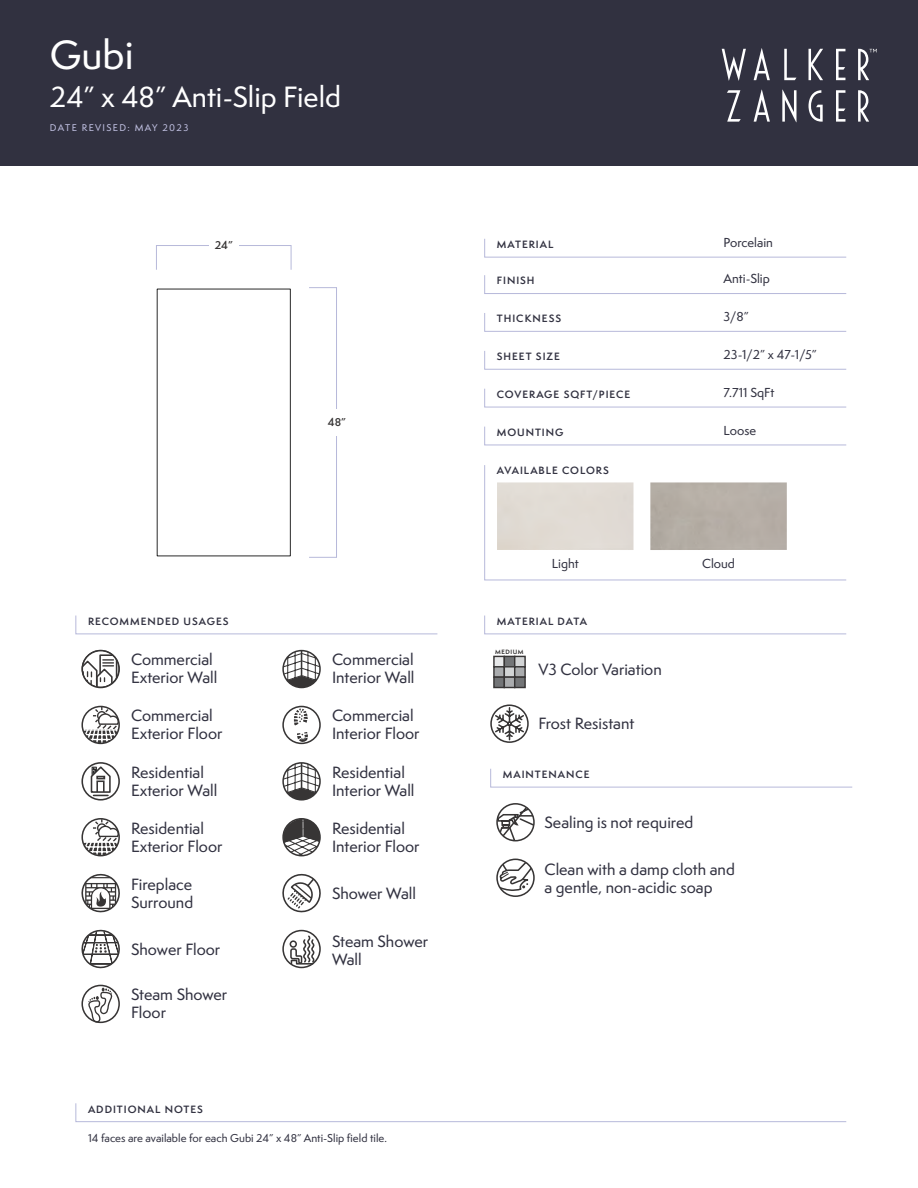
<style>
.page{position:relative;width:918px;height:1188px;background:#fff}
.page>*{position:absolute;margin:0;border:0;box-sizing:border-box;transform-origin:0 0}
.t1{font:500 37.5px "Semplicita Pro";color:#fff}
.t2{font:500 27px "Semplicita Pro";color:#fff}
.t3{font:500 15px/18px "Semplicita Pro";color:#313140}
.t4{font:500 12px "Semplicita Pro";color:#313140}
.t5{font:500 10.5px "Semplicita Pro";color:#313140}
.t6{font:600 10.5px "Semplicita Pro";color:#373535}
.t7{font:600 9.75px "Semplicita Pro";letter-spacing:.1em;color:#313140}
.t8{font:500 9px "Semplicita Pro";letter-spacing:.15em;color:#bfbfe0}
.t9{font:700 5.7px "Semplicita Pro";letter-spacing:.1em;color:#373535}
</style>
<div class="page">
<div style="left:0;top:0;width:918px;height:166px;background:#313140"></div>
<svg style="left:809px;top:49px;width:14px;height:31px"></svg>
<svg style="left:722px;top:49px;width:24px;height:32px"></svg>
<svg style="left:754px;top:48px;width:16px;height:32px"></svg>
<svg style="left:784px;top:49px;width:12px;height:31px"></svg>
<svg style="left:836px;top:49px;width:9px;height:31px"></svg>
<svg style="left:858px;top:90px;width:11px;height:32px"></svg>
<svg style="left:754px;top:90px;width:16px;height:32px"></svg>
<svg style="left:782px;top:90px;width:15px;height:32px"></svg>
<svg style="left:809px;top:90px;width:14px;height:32px"></svg>
<svg style="left:727px;top:90px;width:14px;height:32px"></svg>
<svg style="left:836px;top:90px;width:9px;height:32px"></svg>
<svg style="left:858px;top:49px;width:19px;height:31px"></svg>
<svg style="left:484px;top:238px;width:363px;height:20px"></svg>
<svg style="left:484px;top:313px;width:363px;height:19px"></svg>
<svg style="left:484px;top:388px;width:363px;height:20px"></svg>
<svg style="left:484px;top:275px;width:363px;height:19px"></svg>
<svg style="left:484px;top:351px;width:363px;height:19px"></svg>
<svg style="left:484px;top:426px;width:363px;height:20px"></svg>
<svg style="left:484px;top:465px;width:362px;height:116px"></svg>
<div style="left:497px;top:482px;width:136px;height:68px;background:#e1dbd4"></div>
<div style="left:650px;top:482px;width:137px;height:68px;background:#b5aea6"></div>
<svg style="left:484px;top:615px;width:363px;height:20px"></svg>
<svg style="left:494px;top:707px;width:31px;height:34px"></svg>
<div style="left:490px;top:704px;width:39px;height:39px;border:2px solid #373535;border-radius:50%"></div>
<svg style="left:490px;top:768px;width:363px;height:20px"></svg>
<svg style="left:497px;top:805px;width:37px;height:35px"></svg>
<div style="left:496px;top:803px;width:39px;height:38px;border:2px solid #373535;border-radius:50%"></div>
<div style="left:496px;top:859px;width:39px;height:38px;border:2px solid #373535;border-radius:50%"></div>
<svg style="left:497px;top:859px;width:37px;height:34px"></svg>
<svg style="left:75px;top:1103px;width:772px;height:19px"></svg>
<svg style="left:75px;top:615px;width:363px;height:20px"></svg>
<svg style="left:83px;top:654px;width:35px;height:33px"></svg>
<div style="left:81px;top:650px;width:39px;height:38px;border:2px solid #373535;border-radius:50%"></div>
<svg style="left:81px;top:874px;width:39px;height:39px"></svg>
<svg style="left:81px;top:762px;width:39px;height:39px"></svg>
<div style="left:282px;top:930px;width:39px;height:38px;border:2px solid #373535;border-radius:50%"></div>
<svg style="left:289px;top:934px;width:28px;height:31px"></svg>
<svg style="left:83px;top:706px;width:36px;height:37px"></svg>
<hr style="left:82px;top:729px;width:37px;height:2px;background:#fff">
<div style="left:81px;top:706px;width:39px;height:38px;border:2px solid #373535;border-radius:50%"></div>
<svg style="left:282px;top:874px;width:39px;height:38px"></svg>
<svg style="left:81px;top:930px;width:39px;height:39px"></svg>
<svg style="left:82px;top:819px;width:37px;height:36px"></svg>
<hr style="left:82px;top:841px;width:37px;height:2px;background:#fff">
<div style="left:81px;top:818px;width:39px;height:38px;border:2px solid #373535;border-radius:50%"></div>
<svg style="left:283px;top:651px;width:37px;height:37px"></svg>
<div style="left:282px;top:650px;width:39px;height:38px;border:2px solid #373535;border-radius:50%"></div>
<svg style="left:285px;top:763px;width:35px;height:35px"></svg>
<div style="left:282px;top:762px;width:39px;height:39px;border:2px solid #373535;border-radius:50%"></div>
<div style="left:282px;top:706px;width:39px;height:38px;border:2px solid #373535;border-radius:50%"></div>
<svg style="left:294px;top:708px;width:14px;height:17px"></svg>
<svg style="left:297px;top:732px;width:11px;height:10px"></svg>
<svg style="left:86px;top:988px;width:28px;height:35px"></svg>
<div style="left:81px;top:985px;width:39px;height:38px;border:2px solid #373535;border-radius:50%"></div>
<svg style="left:283px;top:819px;width:38px;height:37px"></svg>
<div style="left:282px;top:818px;width:39px;height:38px;border:2px solid #373535;border-radius:50%"></div>
<div style="left:156px;top:245px;width:135px;height:25px;border:1px solid #b7b9da"></div>
<div style="left:209px;top:237px;width:30px;height:16px;background:#fff"></div>
<div style="left:309px;top:287px;width:28px;height:271px;border:1px solid #b7b9da"></div>
<div style="left:308px;top:409px;width:58px;height:27px;background:#fff"></div>
<div style="left:157px;top:289px;width:134px;height:267px;border:1px solid #292929"></div>
<div style="left:494px;top:656px;width:10px;height:11px;background:#e7e8e9"></div>
<div style="left:493px;top:656px;width:12px;height:11px;border:1px solid #373535"></div>
<div style="left:504px;top:656px;width:11px;height:11px;background:#737577"></div>
<div style="left:504px;top:656px;width:11px;height:11px;border:1px solid #373535"></div>
<div style="left:494px;top:667px;width:10px;height:10px;background:#aaacae"></div>
<div style="left:493px;top:666px;width:12px;height:12px;border:1px solid #373535"></div>
<div style="left:504px;top:667px;width:11px;height:10px;background:#d2d4d5"></div>
<div style="left:504px;top:666px;width:11px;height:12px;border:1px solid #373535"></div>
<div style="left:494px;top:677px;width:10px;height:11px;background:#737577"></div>
<div style="left:493px;top:676px;width:12px;height:12px;border:1px solid #373535"></div>
<div style="left:504px;top:677px;width:11px;height:11px;background:#aaacae"></div>
<div style="left:504px;top:676px;width:11px;height:12px;border:1px solid #373535"></div>
<div style="left:515px;top:656px;width:10px;height:11px;background:#d2d4d5"></div>
<div style="left:514px;top:656px;width:12px;height:11px;border:1px solid #373535"></div>
<div style="left:515px;top:667px;width:10px;height:10px;background:#aaacae"></div>
<div style="left:514px;top:666px;width:12px;height:12px;border:1px solid #373535"></div>
<div style="left:515px;top:677px;width:10px;height:11px;background:#737577"></div>
<div style="left:514px;top:676px;width:12px;height:12px;border:1px solid #373535"></div>
<h1 class="t1" style="left:50px;top:28px;width:85px">Gubi</h1>
<h2 class="t2" style="left:50px;top:77px;width:293px">24” x 48” Anti-Slip Field</h2>
<p class="t8" style="left:50px;top:121px;width:140px">DATE REVISED: MAY 2023</p>
<p class="t6" style="left:215px;top:237px;width:20px">24”</p>
<p class="t7" style="left:88px;top:614px;width:142px">RECOMMENDED USAGES</p>
<p class="t3" style="left:131px;top:651px;width:88px">Commercial<br>Exterior Wall</p>
<p class="t3" style="left:131px;top:707px;width:93px">Commercial<br>Exterior Floor</p>
<p class="t3" style="left:131px;top:763px;width:88px">Residential<br>Exterior Wall</p>
<p class="t3" style="left:131px;top:819px;width:93px">Residential<br>Exterior Floor</p>
<p class="t3" style="left:131px;top:875px;width:64px">Fireplace<br>Surround</p>
<p class="t3" style="left:131px;top:940px;width:91px">Shower Floor</p>
<p class="t3" style="left:131px;top:986px;width:98px">Steam Shower<br>Floor</p>
<p class="t6" style="left:328px;top:414px;width:20px">48”</p>
<p class="t3" style="left:332px;top:651px;width:84px">Commercial<br>Interior Wall</p>
<p class="t3" style="left:332px;top:707px;width:89px">Commercial<br>Interior Floor</p>
<p class="t3" style="left:332px;top:763px;width:84px">Residential<br>Interior Wall</p>
<p class="t3" style="left:332px;top:819px;width:89px">Residential<br>Interior Floor</p>
<p class="t3" style="left:332px;top:884px;width:85px">Shower Wall</p>
<p class="t3" style="left:332px;top:932px;width:98px">Steam Shower<br>Wall</p>
<p class="t7" style="left:88px;top:1102px;width:117px">ADDITIONAL NOTES</p>
<p class="t5" style="left:88px;top:1131px;width:300px">14 faces are available for each Gubi 24” x 48” Anti-Slip field tile.</p>
<p class="t7" style="left:497px;top:237px;width:58px">MATERIAL</p>
<p class="t4" style="left:724px;top:234px;width:51px">Porcelain</p>
<p class="t7" style="left:497px;top:274px;width:39px">FINISH</p>
<p class="t4" style="left:724px;top:270px;width:48px">Anti-Slip</p>
<p class="t7" style="left:497px;top:311px;width:66px">THICKNESS</p>
<p class="t4" style="left:724px;top:308px;width:27px">3/8”</p>
<p class="t7" style="left:497px;top:349px;width:65px">SHEET SIZE</p>
<p class="t4" style="left:724px;top:346px;width:95px">23-1/2” x 47-1/5”</p>
<p class="t7" style="left:497px;top:387px;width:135px">COVERAGE SQFT/PIECE</p>
<p class="t4" style="left:724px;top:384px;width:52px">7.711 SqFt</p>
<p class="t7" style="left:497px;top:425px;width:68px">MOUNTING</p>
<p class="t4" style="left:724px;top:422px;width:34px">Loose</p>
<p class="t7" style="left:497px;top:463px;width:113px">AVAILABLE COLORS</p>
<p class="t4" style="left:552px;top:555px;width:28px">Light</p>
<p class="t4" style="left:702px;top:555px;width:34px">Cloud</p>
<p class="t7" style="left:497px;top:614px;width:92px">MATERIAL DATA</p>
<p class="t3" style="left:538px;top:660px;width:125px">V3 Color Variation</p>
<p class="t9" style="left:495px;top:647px;width:30px">MEDIUM</p>
<p class="t3" style="left:538px;top:715px;width:97px">Frost Resistant</p>
<p class="t7" style="left:503px;top:767px;width:88px">MAINTENANCE</p>
<p class="t3" style="left:544px;top:813px;width:150px">Sealing is not required</p>
<p class="t3" style="left:544px;top:861px;width:192px">Clean with a damp cloth and a gentle, non-acidic soap</p>
</div>
